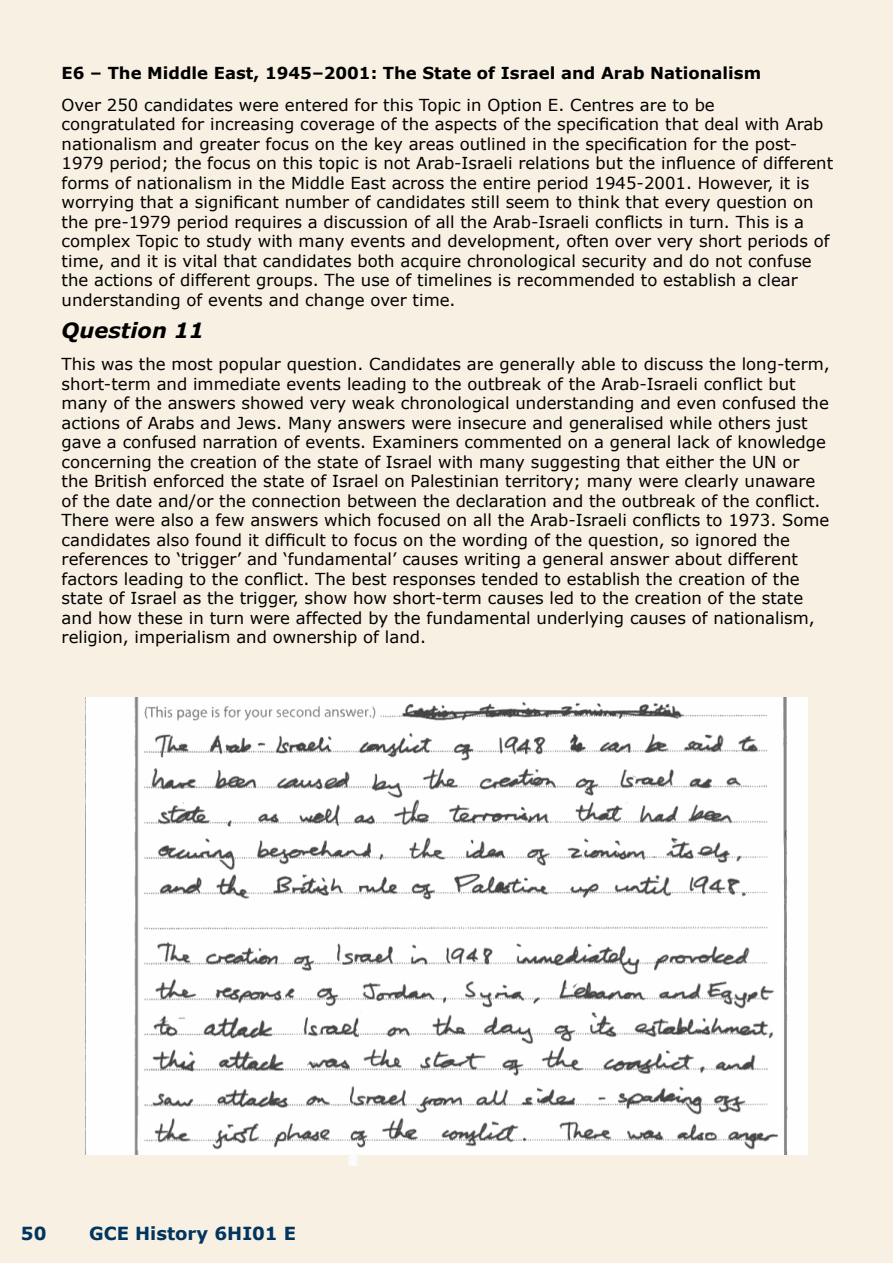
<style>
.page{position:relative;width:893px;height:1263px;background:#f8f0e2}
.page>*{position:absolute;margin:0;border:0;box-sizing:border-box;transform-origin:0 0}
.t1{font:italic 700 21px "Verdana";color:#000}
.t2{font:700 18px "Verdana";color:#00355f}
.t3{font:16.5px/19.5px "Verdana";color:#000}
.t4{font:700 16.5px "Verdana";color:#000}
</style>
<div class="page">
<img style="left:85px;top:697px;width:723px;height:457px">
<svg style="left:349px;top:1154px;width:8px;height:12px"></svg>
<p class="t4" style="left:62px;top:62px;width:701px">E6 – The Middle East, 1945–2001: The State of Israel and Arab Nationalism</p>
<p class="t3" style="left:62px;top:94px;width:773px">Over 250 candidates were entered for this Topic in Option E. Centres are to be<br>congratulated for increasing coverage of the aspects of the specification that deal with Arab nationalism and greater focus on the key areas outlined in the specification for the post-1979 period; the focus on this topic is not Arab-Israeli relations but the influence of different forms of nationalism in the Middle East across the entire period 1945-2001. However, it is worrying that a significant number of candidates still seem to think that every question on the pre-1979 period requires a discussion of all the Arab-Israeli conflicts in turn. This is a complex Topic to study with many events and development, often over very short periods of time, and it is vital that candidates both acquire chronological security and do not confuse the actions of different groups. The use of timelines is recommended to establish a clear understanding of events and change over time.</p>
<p class="t1" style="left:62px;top:317px;width:144px">Question 11</p>
<p class="t3" style="left:62px;top:354px;width:770px">This was the most popular question. Candidates are generally able to discuss the long-term, short-term and immediate events leading to the outbreak of the Arab-Israeli conflict but many of the answers showed very weak chronological understanding and even confused the actions of Arabs and Jews. Many answers were insecure and generalised while others just gave a confused narration of events. Examiners commented on a general lack of knowledge concerning the creation of the state of Israel with many suggesting that either the UN or the British enforced the state of Israel on Palestinian territory; many were clearly unaware of the date and/or the connection between the declaration and the outbreak of the conflict.<br>There were also a few answers which focused on all the Arab-Israeli conflicts to 1973. Some candidates also found it difficult to focus on the wording of the question, so ignored the references to ‘trigger’ and ‘fundamental’ causes writing a general answer about different factors leading to the conflict. The best responses tended to establish the creation of the state of Israel as the trigger, show how short-term causes led to the creation of the state and how these in turn were affected by the fundamental underlying causes of nationalism, religion, imperialism and ownership of land.</p>
<p class="t2" style="left:21px;top:1222px;width:27px">50</p>
<p class="t2" style="left:89px;top:1222px;width:209px">GCE History 6HI01 E</p>
</div>
